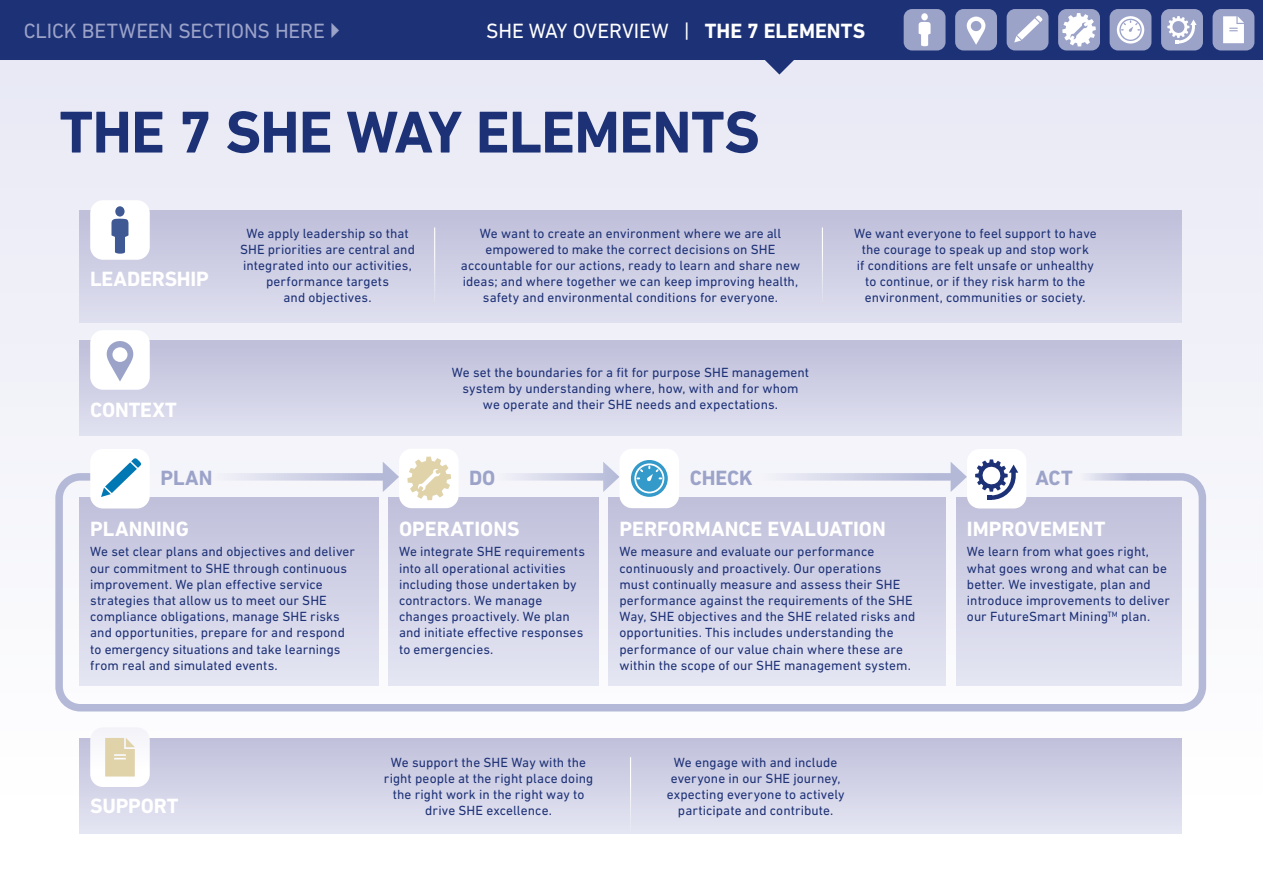
<style>
.page{position:relative;width:1263px;height:893px;background:#fff}
.page>*{position:absolute;margin:0;border:0;box-sizing:border-box;transform-origin:0 0}
.t1{font:700 60px "DIN Next LT Pro";letter-spacing:-.015em;color:#1d3176}
.t2{font:700 21px "DIN Next LT Pro";color:#fff}
.t3{font:21px "DIN Next LT Pro";letter-spacing:-.01em;color:#fff}
.t4{font:21px "DIN Next LT Pro";letter-spacing:-.005em;color:#9ca3c9}
.t5{font:700 21px "DIN Next LT Pro";color:#9ca3c9}
.t6{font:13.5px/16.2px "DIN Next LT Pro";letter-spacing:.005em;color:#1d3176;text-align:center}
.s1{font-weight:700}
</style>
<div class="page">
<div style="left:0;top:0;width:1262px;height:810px;background:linear-gradient(to bottom,#e5e6f3,#fefeff)"></div>
<div style="left:0;top:0;width:1263px;height:60px;background:#1d3176"></div>
<svg style="left:764px;top:60px;width:30px;height:15px"></svg>
<svg style="left:383px;top:462px;width:16px;height:30px"></svg>
<svg style="left:603px;top:462px;width:16px;height:30px"></svg>
<svg style="left:951px;top:462px;width:16px;height:30px"></svg>
<div style="left:55px;top:473px;width:1151px;height:238px;border:8px solid #b4b9d8;border-radius:21px"></div>
<svg style="left:1067px;top:473px;width:81px;height:8px"></svg>
<div style="left:80px;top:498px;width:298px;height:188px;background:linear-gradient(to bottom,#c0bfdb,#e5e6f3)"></div>
<div style="left:80px;top:211px;width:1101px;height:111px;background:linear-gradient(to bottom,#bfbfda,#dedfee)"></div>
<div style="left:80px;top:738px;width:1101px;height:95px;background:linear-gradient(to bottom,#c0c0db,#e4e6f3)"></div>
<div style="left:80px;top:341px;width:1101px;height:94px;background:linear-gradient(to bottom,#bfbeda,#e0e1f0)"></div>
<div style="left:388px;top:498px;width:210px;height:188px;background:linear-gradient(to bottom,#c0bfdb,#e5e6f3)"></div>
<div style="left:609px;top:498px;width:337px;height:188px;background:linear-gradient(to bottom,#c0bfdb,#e5e6f3)"></div>
<div style="left:956px;top:498px;width:225px;height:188px;background:linear-gradient(to bottom,#c0c0db,#e5e6f3)"></div>
<div style="left:90px;top:200px;width:60px;height:60px;background:#fff;border-radius:13px"></div>
<div style="left:115px;top:206px;width:10px;height:11px;background:#3e5994;border-radius:50%"></div>
<svg style="left:111px;top:219px;width:18px;height:35px"></svg>
<div style="left:90px;top:330px;width:60px;height:60px;background:#fff;border-radius:13px"></div>
<svg style="left:107px;top:341px;width:26px;height:40px"></svg>
<svg style="left:90px;top:727px;width:60px;height:60px"></svg>
<div style="left:90px;top:449px;width:60px;height:59px;background:#fff;border-radius:13px"></div>
<svg style="left:101px;top:458px;width:40px;height:39px"></svg>
<div style="left:399px;top:449px;width:60px;height:59px;background:#fff;border-radius:13px"></div>
<svg style="left:407px;top:457px;width:44px;height:43px"></svg>
<div style="left:619px;top:449px;width:60px;height:59px;background:#fff;border-radius:13px"></div>
<svg style="left:631px;top:460px;width:37px;height:37px"></svg>
<div style="left:967px;top:449px;width:59px;height:59px;background:#fff;border-radius:13px"></div>
<svg style="left:975px;top:459px;width:43px;height:41px"></svg>
<hr style="left:434px;top:227px;width:1px;height:75px;background:#fff">
<hr style="left:630px;top:757px;width:1px;height:75px;background:#fff">
<hr style="left:822px;top:227px;width:1px;height:75px;background:#fff">
<div style="left:904px;top:9px;width:41px;height:41px;background:#9ca3c9;border-radius:8px"></div>
<div style="left:921px;top:13px;width:7px;height:7px;background:#fff;border-radius:50%"></div>
<svg style="left:919px;top:22px;width:12px;height:24px"></svg>
<div style="left:955px;top:9px;width:42px;height:41px;background:#9ca3c9;border-radius:8px"></div>
<svg style="left:967px;top:17px;width:18px;height:28px"></svg>
<div style="left:1007px;top:9px;width:41px;height:41px;background:#9ca3c9;border-radius:8px"></div>
<svg style="left:1014px;top:15px;width:29px;height:27px"></svg>
<div style="left:1212px;top:9px;width:42px;height:41px;background:#9ca3c9;border-radius:8px"></div>
<svg style="left:1223px;top:16px;width:21px;height:27px"></svg>
<div style="left:1109px;top:9px;width:42px;height:41px;background:#9ca3c9;border-radius:8px"></div>
<svg style="left:1117px;top:16px;width:27px;height:28px"></svg>
<div style="left:1161px;top:9px;width:42px;height:41px;background:#9ca3c9;border-radius:8px"></div>
<svg style="left:1167px;top:16px;width:30px;height:27px"></svg>
<div style="left:1058px;top:9px;width:42px;height:41px;background:#9ca3c9;border-radius:8px"></div>
<svg style="left:1062px;top:13px;width:34px;height:33px"></svg>
<h2 class="t4" style="left:24px;top:19px;width:303px">CLICK BETWEEN SECTIONS HERE</h2>
<h2 class="t3" style="left:486px;top:18px;width:380px">SHE WAY OVERVIEW | <span class="s1">THE 7 ELEMENTS</span></h2>
<h1 class="t1" style="left:60px;top:97px;width:702px">THE 7 SHE WAY ELEMENTS</h1>
<h2 class="t2" style="left:90px;top:267px;width:120px">LEADERSHIP</h2>
<p class="t6" style="left:240px;top:225px;width:176px">We apply leadership so that<br>SHE priorities are central and integrated into our activities, performance targets<br>and objectives.</p>
<h2 class="t2" style="left:90px;top:397px;width:88px">CONTEXT</h2>
<p class="t6" style="left:461px;top:225px;width:341px">We want to create an environment where we are all empowered to make the correct decisions on SHE accountable for our actions, ready to learn and share new ideas; and where together we can keep improving health, safety and environmental conditions for everyone.</p>
<p class="t6" style="left:854px;top:225px;width:244px">We want everyone to feel support to have the courage to speak up and stop work<br>if conditions are felt unsafe or unhealthy to continue, or if they risk harm to the environment, communities or society.</p>
<p class="t6" style="left:452px;top:364px;width:359px">We set the boundaries for a fit for purpose SHE management system by understanding where, how, with and for whom<br>we operate and their SHE needs and expectations.</p>
<h2 class="t5" style="left:160px;top:466px;width:54px">PLAN</h2>
<h2 class="t5" style="left:469px;top:465px;width:28px">DO</h2>
<h2 class="t5" style="left:690px;top:465px;width:65px">CHECK</h2>
<h2 class="t5" style="left:1035px;top:466px;width:39px">ACT</h2>
<h2 class="t2" style="left:90px;top:516px;width:100px">PLANNING</h2>
<p class="t6" style="left:90px;top:543px;width:266px;text-align:left">We set clear plans and objectives and deliver our commitment to SHE through continuous improvement. We plan effective service strategies that allow us to meet our SHE compliance obligations, manage SHE risks and opportunities, prepare for and respond to emergency situations and take learnings from real and simulated events.</p>
<h2 class="t2" style="left:399px;top:516px;width:122px">OPERATIONS</h2>
<p class="t6" style="left:399px;top:543px;width:187px;text-align:left">We integrate SHE requirements into all operational activities including those undertaken by contractors. We manage changes proactively. We plan and initiate effective responses to emergencies.</p>
<h2 class="t2" style="left:619px;top:516px;width:268px">PERFORMANCE EVALUATION</h2>
<p class="t6" style="left:619px;top:543px;width:297px;text-align:left">We measure and evaluate our performance continuously and proactively. Our operations<br>must continually measure and assess their SHE performance against the requirements of the SHE Way, SHE objectives and the SHE related risks and opportunities. This includes understanding the performance of our value chain where these are within the scope of our SHE management system.</p>
<h2 class="t2" style="left:967px;top:516px;width:140px">IMPROVEMENT</h2>
<p class="t6" style="left:967px;top:543px;width:204px;text-align:left">We learn from what goes right, what goes wrong and what can be better. We investigate, plan and introduce improvements to deliver our FutureSmart Mining<sup>TM</sup> plan.</p>
<h2 class="t2" style="left:90px;top:794px;width:90px">SUPPORT</h2>
<p class="t6" style="left:384px;top:754px;width:211px">We support the SHE Way with the right people at the right place doing the right work in the right way to drive SHE excellence.</p>
<p class="t6" style="left:667px;top:754px;width:179px">We engage with and include everyone in our SHE journey, expecting everyone to actively participate and contribute.</p>
</div>
